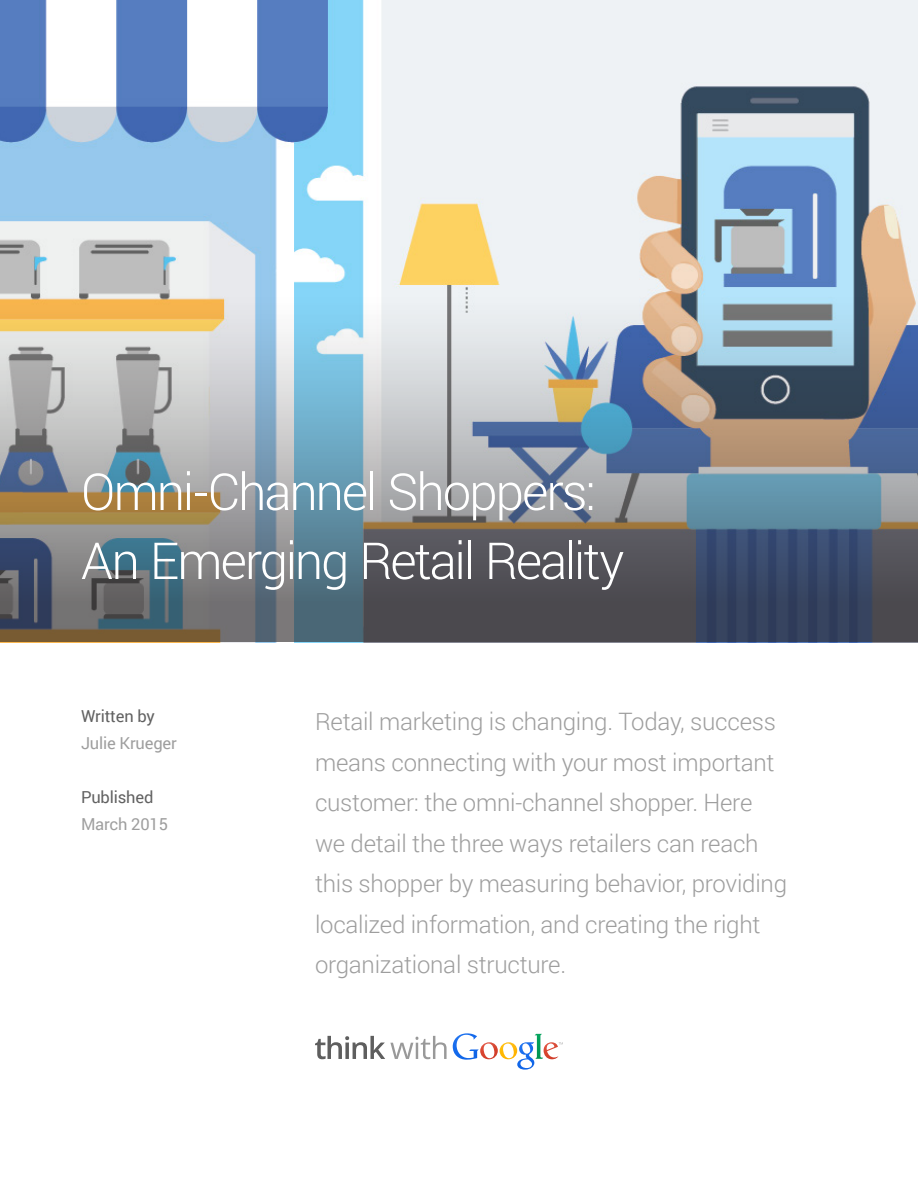
<style>
.page{position:relative;width:918px;height:1188px;background:#fff}
.page>*{position:absolute;margin:0;border:0;box-sizing:border-box;transform-origin:0 0}
.t1{font:300 51px/69px "Roboto";letter-spacing:-.04em;color:#fff}
.t2{font:300 24px/40.5px "Roboto";letter-spacing:-.01em;color:#9e9e9e}
.t3{font:16.5px "Roboto";letter-spacing:-.01em;color:#9e9e9e}
.t4{font:16.5px "Roboto";letter-spacing:-.01em;color:#616161}
</style>
<div class="page">
<img style="left:0;top:0;width:918px;height:294px">
<svg style="left:315px;top:1036px;width:132px;height:23px"></svg>
<svg style="left:453px;top:1033px;width:110px;height:37px"></svg>
<svg style="left:0;top:294px;width:918px;height:348px;background:#868e94"></svg>
<p class="t1" style="left:81px;top:456px;width:545px">Omni-Channel Shoppers:<br>An Emerging Retail Reality</p>
<p class="t4" style="left:81px;top:705px;width:75px">Written by</p>
<p class="t3" style="left:81px;top:732px;width:97px">Julie Krueger</p>
<p class="t4" style="left:81px;top:786px;width:74px">Published</p>
<p class="t3" style="left:81px;top:813px;width:88px">March 2015</p>
<p class="t2" style="left:315px;top:700px;width:474px">Retail marketing is changing. Today, success means connecting with your most important customer: the omni-channel shopper. Here we detail the three ways retailers can reach this shopper by measuring behavior, providing localized information, and creating the right organizational structure.</p>
</div>
